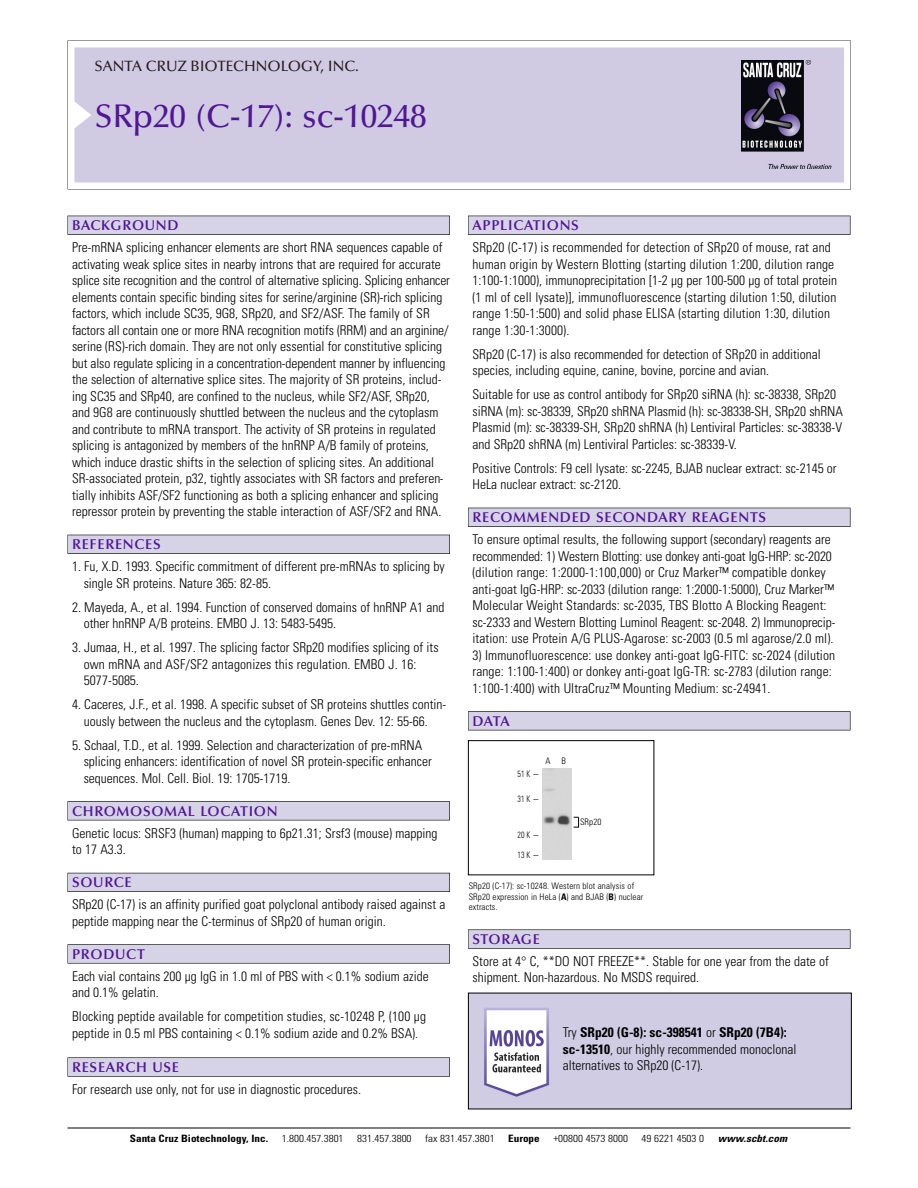
<style>
.page{position:relative;width:918px;height:1188px;background:#fff}
.page>*{position:absolute;margin:0;border:0;box-sizing:border-box;transform-origin:0 0}
.t1{font:500 33px "Optima";color:#511695}
.t2{font:500 15px "Optima";color:#231f20}
.t3{font:600 14.25px "Optima";letter-spacing:.05em;color:#511695}
.t4{font:300 condensed 13.5px/16.5px "Univers";color:#000}
.t5{font:300 condensed 10.2px "Univers";color:#000;scale:1.1 1}
.t6{font:700 condensed 10.2px "Univers";color:#000;scale:1.1 1}
.t7{font:italic 700 condensed 10.2px "Univers";letter-spacing:.005em;color:#000;scale:1.1 1}
.t8{font:300 condensed 9px/10.5px "Univers";letter-spacing:.015em;color:#000}
.t9{font:300 condensed 9px/19.5px "Univers";letter-spacing:.015em;color:#000;scale:.87 1}
.s1{font-weight:700}
</style>
<div class="page">
<svg style="left:68px;top:40px;width:783px;height:149px"></svg>
<div style="left:74px;top:47px;width:770px;height:135px;background:#d1cae3"></div>
<img style="left:741px;top:60px;width:90px;height:108px">
<div style="left:68px;top:216px;width:382px;height:19px;background:#525155"></div>
<div style="left:68px;top:216px;width:381px;height:18px;background:#d7d3e7"></div>
<div style="left:68px;top:535px;width:382px;height:19px;background:#515055"></div>
<div style="left:68px;top:535px;width:381px;height:18px;background:#d7d3e7"></div>
<div style="left:68px;top:801px;width:382px;height:19px;background:#545357"></div>
<div style="left:68px;top:802px;width:381px;height:18px;background:#d7d3e7"></div>
<div style="left:68px;top:873px;width:382px;height:19px;background:#54535a"></div>
<div style="left:68px;top:873px;width:381px;height:18px;background:#d7d3e7"></div>
<svg style="left:68px;top:944px;width:382px;height:20px"></svg>
<div style="left:68px;top:945px;width:381px;height:18px;background:#d7d3e7"></div>
<div style="left:68px;top:1057px;width:382px;height:20px;background:#616161"></div>
<div style="left:68px;top:1058px;width:381px;height:18px;background:#d7d3e7"></div>
<div style="left:468px;top:216px;width:382px;height:19px;background:#525155"></div>
<div style="left:468px;top:216px;width:382px;height:18px;background:#d7d3e7"></div>
<div style="left:468px;top:508px;width:382px;height:19px;background:#515055"></div>
<div style="left:468px;top:508px;width:382px;height:18px;background:#d7d3e7"></div>
<div style="left:468px;top:711px;width:382px;height:19px;background:#545357"></div>
<div style="left:468px;top:712px;width:382px;height:18px;background:#d7d3e7"></div>
<svg style="left:468px;top:929px;width:382px;height:20px"></svg>
<div style="left:468px;top:930px;width:382px;height:18px;background:#d7d3e7"></div>
<hr style="left:68px;top:1128px;width:782px;height:1px;background:#000">
<div style="left:468px;top:740px;width:186px;height:135px;border:1px solid #000"></div>
<img style="left:543px;top:769px;width:29px;height:90px">
<svg style="left:574px;top:817px;width:5px;height:11px"></svg>
<img style="left:470px;top:995px;width:380px;height:112px">
<p class="t2" style="left:94px;top:61px;width:266px">SANTA CRUZ BIOTECHNOLOGY, INC.</p>
<h1 class="t1" style="left:94px;top:103px;width:334px">SRp20 (C-17): sc-10248</h1>
<p class="t3" style="left:72px;top:219px;width:108px">BACKGROUND</p>
<p class="t4" style="left:72px;top:240px;width:379px">Pre-mRNA splicing enhancer elements are short RNA sequences capable of activating weak splice sites in nearby introns that are required for accurate splice site recognition and the control of alternative splicing. Splicing enhancer elements contain specific binding sites for serine/arginine (SR)-rich splicing factors, which include SC35, 9G8, SRp20, and SF2/ASF. The family of SR factors all contain one or more RNA recognition motifs (RRM) and an arginine/ serine (RS)-rich domain. They are not only essential for constitutive splicing but also regulate splicing in a concentration-dependent manner by influencing the selection of alternative splice sites. The majority of SR proteins, includ&shy;ing SC35 and SRp40, are confined to the nucleus, while SF2/ASF, SRp20, and 9G8 are continuously shuttled between the nucleus and the cytoplasm and contribute to mRNA transport. The activity of SR proteins in regulated splicing is antagonized by members of the hnRNP A/B family of proteins, which induce drastic shifts in the selection of splicing sites. An additional SR-associated protein, p32, tightly associates with SR factors and preferen&shy;tially inhibits ASF/SF2 functioning as both a splicing enhancer and splicing repressor protein by preventing the stable interaction of ASF/SF2 and RNA.</p>
<p class="t3" style="left:72px;top:539px;width:90px">REFERENCES</p>
<p class="t4" style="left:84px;top:559px;width:363px;text-indent:-12px">1. Fu, X.D. 1993. Specific commitment of different pre-mRNAs to splicing by single SR proteins. Nature 365: 82-85.</p>
<p class="t4" style="left:84px;top:600px;width:362px;text-indent:-12px">2. Mayeda, A., et al. 1994. Function of conserved domains of hnRNP A1 and other hnRNP A/B proteins. EMBO J. 13: 5483-5495.</p>
<p class="t4" style="left:84px;top:640px;width:356px;text-indent:-12px">3. Jumaa, H., et al. 1997. The splicing factor SRp20 modifies splicing of its own mRNA and ASF/SF2 antagonizes this regulation. EMBO J. 16:<br>5077-5085.</p>
<p class="t4" style="left:72px;top:697px;width:376px;text-align:center">4. Caceres, J.F., et al. 1998. A specific subset of SR proteins shuttles contin&shy;uously between the nucleus and the cytoplasm. Genes Dev. 12: 55-66.</p>
<p class="t4" style="left:84px;top:738px;width:350px;text-indent:-12px">5. Schaal, T.D., et al. 1999. Selection and characterization of pre-mRNA splicing enhancers: identification of novel SR protein-specific enhancer sequences. Mol. Cell. Biol. 19: 1705-1719.</p>
<p class="t3" style="left:72px;top:805px;width:207px">CHROMOSOMAL LOCATION</p>
<p class="t4" style="left:72px;top:826px;width:367px">Genetic locus: SRSF3 (human) mapping to 6p21.31; Srsf3 (mouse) mapping to 17 A3.3.</p>
<p class="t3" style="left:72px;top:877px;width:61px">SOURCE</p>
<p class="t4" style="left:72px;top:897px;width:375px">SRp20 (C-17) is an affinity purified goat polyclonal antibody raised against a peptide mapping near the C-terminus of SRp20 of human origin.</p>
<p class="t3" style="left:72px;top:948px;width:74px">PRODUCT</p>
<p class="t4" style="left:72px;top:969px;width:358px">Each vial contains 200 µg IgG in 1.0 ml of PBS with &lt; 0.1% sodium azide and 0.1% gelatin.</p>
<p class="t4" style="left:72px;top:1009px;width:356px">Blocking peptide available for competition studies, sc-10248 P, (100 µg peptide in 0.5 ml PBS containing &lt; 0.1% sodium azide and 0.2% BSA).</p>
<p class="t3" style="left:72px;top:1061px;width:109px">RESEARCH USE</p>
<p class="t4" style="left:72px;top:1082px;width:290px">For research use only, not for use in diagnostic procedures.</p>
<p class="t3" style="left:473px;top:219px;width:108px">APPLICATIONS</p>
<p class="t4" style="left:473px;top:240px;width:366px">SRp20 (C-17) is recommended for detection of SRp20 of mouse, rat and human origin by Western Blotting (starting dilution 1:200, dilution range 1:100-1:1000), immunoprecipitation [1-2 µg per 100-500 µg of total protein (1 ml of cell lysate)], immunofluorescence (starting dilution 1:50, dilution range 1:50-1:500) and solid phase ELISA (starting dilution 1:30, dilution range 1:30-1:3000).</p>
<p class="t4" style="left:473px;top:347px;width:350px">SRp20 (C-17) is also recommended for detection of SRp20 in additional species, including equine, canine, bovine, porcine and avian.</p>
<p class="t4" style="left:473px;top:387px;width:372px">Suitable for use as control antibody for SRp20 siRNA (h): sc-38338, SRp20 siRNA (m): sc-38339, SRp20 shRNA Plasmid (h): sc-38338-SH, SRp20 shRNA Plasmid (m): sc-38339-SH, SRp20 shRNA (h) Lentiviral Particles: sc-38338-V and SRp20 shRNA (m) Lentiviral Particles: sc-38339-V.</p>
<p class="t4" style="left:473px;top:461px;width:366px">Positive Controls: F9 cell lysate: sc-2245, BJAB nuclear extract: sc-2145 or<br>HeLa nuclear extract: sc-2120.</p>
<p class="t3" style="left:473px;top:512px;width:295px">RECOMMENDED SECONDARY REAGENTS</p>
<p class="t4" style="left:473px;top:532px;width:364px">To ensure optimal results, the following support (secondary) reagents are recommended: 1) Western Blotting: use donkey anti-goat IgG-HRP: sc-2020 (dilution range: 1:2000-1:100,000) or Cruz Marker™ compatible donkey anti-goat IgG-HRP: sc-2033 (dilution range: 1:2000-1:5000), Cruz Marker™ Molecular Weight Standards: sc-2035, TBS Blotto A Blocking Reagent: sc-2333 and Western Blotting Luminol Reagent: sc-2048. 2) Immunoprecip&shy;itation: use Protein A/G PLUS-Agarose: sc-2003 (0.5 ml agarose/2.0 ml).</p>
<p class="t4" style="left:473px;top:648px;width:364px">3) Immunofluorescence: use donkey anti-goat IgG-FITC: sc-2024 (dilution range: 1:100-1:400) or donkey anti-goat IgG-TR: sc-2783 (dilution range:<br>1:100-1:400) with UltraCruz™ Mounting Medium: sc-24941.</p>
<p class="t3" style="left:473px;top:715px;width:39px">DATA</p>
<p class="t8" style="left:546px;top:756px;width:22px">A B</p>
<p class="t9" style="left:518px;top:764px;width:26px">51K-</p>
<p class="t9" style="left:518px;top:790px;width:26px">31K-</p>
<p class="t9" style="left:518px;top:826px;width:26px">20K-<br>13K-</p>
<p class="t8" style="left:580px;top:818px;width:23px">SRp20</p>
<p class="t8" style="left:469px;top:882px;width:176px">SRp20 (C-17): sc-10248. Western blot analysis of<br>SRp20 expression in HeLa (<span class="s1">A</span>) and BJAB (<span class="s1">B</span>) nuclear extracts.</p>
<p class="t3" style="left:473px;top:933px;width:69px">STORAGE</p>
<p class="t4" style="left:473px;top:954px;width:358px">Store at 4° C, **DO NOT FREEZE**. Stable for one year from the date of shipment. Non-hazardous. No MSDS required.</p>
<p class="t4" style="left:563px;top:1025px;width:235px">Try <span class="s1">SRp20 (G-8): sc-398541</span> or <span class="s1">SRp20 (7B4): sc-13510</span>, our highly recommended monoclonal alternatives to SRp20 (C-17).</p>
<p class="t6" style="left:130px;top:1135px;width:127px">Santa Cruz Biotechnology, Inc.</p>
<p class="t5" style="left:282px;top:1135px;width:58px">1.800.457.3801</p>
<p class="t5" style="left:357px;top:1135px;width:51px">831.457.3800</p>
<p class="t5" style="left:425px;top:1135px;width:65px">fax 831.457.3801</p>
<p class="t6" style="left:508px;top:1135px;width:30px">Europe</p>
<p class="t5" style="left:553px;top:1135px;width:69px">+00800 4573 8000</p>
<p class="t5" style="left:642px;top:1135px;width:58px">49 6221 4503 0</p>
<p class="t7" style="left:718px;top:1135px;width:64px">www.scbt.com</p>
</div>
